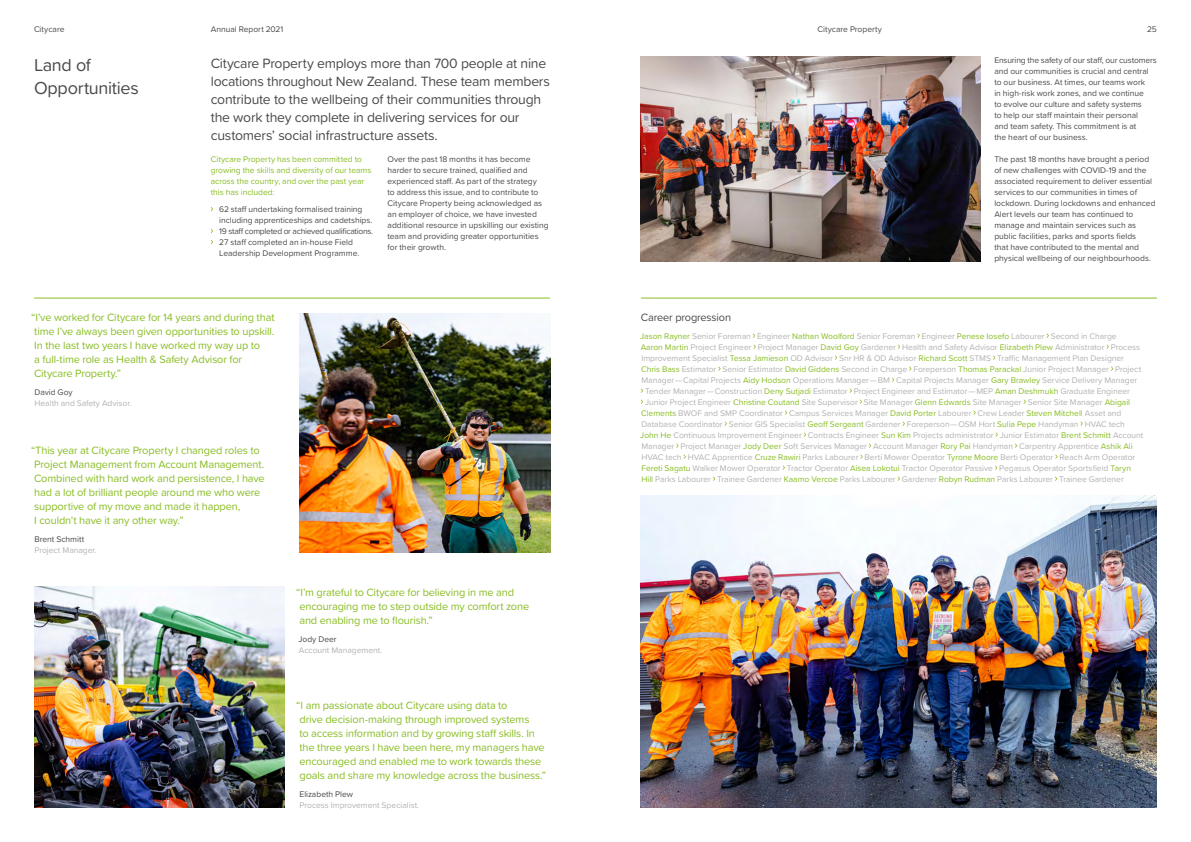
<style>
.page{position:relative;width:1191px;height:842px;background:#fff}
.page>*{position:absolute;margin:0;border:0;box-sizing:border-box;transform-origin:0 0}
.t1{font:18px/23px "Proxima Soft";letter-spacing:-.02em;color:#4a4a49}
.t2{font:14px/18px "Proxima Soft";letter-spacing:-.02em;color:#4a4a49}
.t3{font:11px/14px "Proxima Soft";letter-spacing:-.015em;color:#89bd24}
.t4{font:11px "Proxima Soft";letter-spacing:-.015em;color:#4a4a49}
.t5{font:8.5px "Proxima Soft";color:#b3b2b2}
.t6{font:8.5px/11px "Proxima Soft";color:#4a4a49}
.t7{font:8.5px/11px "Proxima Soft";color:#89bd24}
.s1{color:#89bd24}
</style>
<div class="page">
<img style="left:641px;top:57px;width:339px;height:204px">
<hr style="left:34px;top:298px;width:516px;height:1px;background:#89bd24">
<img style="left:34px;top:587px;width:251px;height:221px">
<img style="left:299px;top:313px;width:251px;height:240px">
<img style="left:641px;top:496px;width:516px;height:312px">
<hr style="left:641px;top:298px;width:515px;height:1px;background:#89bd24">
<p class="t6" style="left:34px;top:23px;width:32px">Citycare</p>
<p class="t6" style="left:211px;top:23px;width:74px">Annual Report 2021</p>
<p class="t6" style="left:817px;top:23px;width:66px">Citycare Property</p>
<p class="t6" style="left:1147px;top:23px;width:11px">25</p>
<h1 class="t1" style="left:34px;top:53px;width:106px">Land of<br>Opportunities</h1>
<p class="t2" style="left:211px;top:53px;width:341px">Citycare Property employs more than 700 people at nine locations throughout New Zealand. These team members contribute to the wellbeing of their communities through the work they complete in delivering services for our customers’ social infrastructure assets.</p>
<p class="t7" style="left:211px;top:154px;width:162px">Citycare Property has been committed to growing the skills and diversity of our teams across the country, and over the past year this has included:</p>
<p class="t6" style="left:219px;top:203px;width:155px">62 staff undertaking formalised training including apprenticeships and cadetships.<br>19 staff completed or achieved qualifications.<br>27 staff completed an in-house Field Leadership Development Programme.</p>
<p class="t6" style="left:387px;top:154px;width:163px">Over the past 18 months it has become harder to secure trained, qualified and experienced staff. As part of the strategy<br>to address this issue, and to contribute to Citycare Property being acknowledged as an employer of choice, we have invested additional resource in upskilling our existing team and providing greater opportunities for their growth.</p>
<p class="t3" style="left:31px;top:309px;width:245px">“I’ve worked for Citycare for 14 years and during that time I’ve always been given opportunities to upskill.<br>In the last two years I have worked my way up to<br>a full-time role as Health &amp; Safety Advisor for Citycare Property.”</p>
<p class="t6" style="left:34px;top:386px;width:40px">David Goy</p>
<p class="t5" style="left:34px;top:396px;width:99px">Health and Safety Advisor.</p>
<p class="t3" style="left:31px;top:443px;width:235px">“This year at Citycare Property I changed roles to Project Management from Account Management.<br>Combined with hard work and persistence, I have had a lot of brilliant people around me who were supportive of my move and made it happen,<br>I couldn’t have it any other way.”</p>
<p class="t6" style="left:34px;top:533px;width:51px">Brent Schmitt</p>
<p class="t5" style="left:34px;top:544px;width:64px">Project Manager.</p>
<p class="t3" style="left:296px;top:584px;width:234px">“I’m grateful to Citycare for believing in me and encouraging me to step outside my comfort zone and enabling me to flourish.”</p>
<p class="t6" style="left:298px;top:633px;width:40px">Jody Deer</p>
<p class="t5" style="left:299px;top:643px;width:85px">Account Management.</p>
<p class="t3" style="left:296px;top:698px;width:251px">“I am passionate about Citycare using data to<br>drive decision-making through improved systems<br>to access information and by growing staff skills. In the three years I have been here, my managers have encouraged and enabled me to work towards these goals and share my knowledge across the business.”</p>
<p class="t6" style="left:299px;top:788px;width:55px">Elizabeth Plew</p>
<p class="t5" style="left:299px;top:799px;width:121px">Process Improvement Specialist.</p>
<p class="t6" style="left:994px;top:55px;width:164px">Ensuring the safety of our staff, our customers and our communities is crucial and central to our business. At times, our teams work<br>in high-risk work zones, and we continue<br>to evolve our culture and safety systems<br>to help our staff maintain their personal<br>and team safety. This commitment is at<br>the heart of our business.</p>
<p class="t6" style="left:994px;top:154px;width:163px">The past 18 months have brought a period of new challenges with COVID-19 and the associated requirement to deliver essential services to our communities in times of lockdown. During lockdowns and enhanced Alert levels our team has continued to manage and maintain services such as public facilities, parks and sports fields<br>that have contributed to the mental and physical wellbeing of our neighbourhoods.</p>
<p class="t4" style="left:641px;top:309px;width:92px">Career progression</p>
<p class="t5" style="left:640px;top:329px;width:478px"><span class="s1">Jason Rayner</span> Senior Foreman Engineer <span class="s1">Nathan Woolford</span> Senior Foreman Engineer <span class="s1">Penese Iosefo</span> Labourer Second in Charge</p>
<p class="t5" style="left:640px;top:340px;width:501px"><span class="s1">Aaron Martin</span> Project Engineer Project Manager <span class="s1">David Goy</span> Gardener Health and Safety Advisor <span class="s1">Elizabeth Plew</span> Administrator Process</p>
<p class="t5" style="left:641px;top:351px;width:484px">Improvement Specialist <span class="s1">Tessa Jamieson</span> OD Advisor Snr HR &amp; OD Advisor <span class="s1">Richard Scott</span> STMS Traffic Management Plan Designer</p>
<p class="t5" style="left:641px;top:362px;width:501px"><span class="s1">Chris Bass</span> Estimator Senior Estimator <span class="s1">David Giddens</span> Second in Charge Foreperson <span class="s1">Thomas Parackal</span> Junior Project Manager Project</p>
<p class="t5" style="left:641px;top:373px;width:497px">Manager — Capital Projects <span class="s1">Aidy Hodson</span> Operations Manager — BM Capital Projects Manager <span class="s1">Gary Brawley</span> Service Delivery Manager</p>
<p class="t5" style="left:645px;top:384px;width:486px">Tender Manager — Construction <span class="s1">Deny Sutjadi</span> Estimator Project Engineer and Estimator — MEP <span class="s1">Aman Deshmukh</span> Graduate Engineer</p>
<p class="t5" style="left:645px;top:395px;width:486px">Junior Project Engineer <span class="s1">Christine Coutand</span> Site Supervisor Site Manager <span class="s1">Glenn Edwards</span> Site Manager Senior Site Manager <span class="s1">Abigail</span></p>
<p class="t5" style="left:641px;top:406px;width:482px"><span class="s1">Clements</span> BWOF and SMP Coordinator Campus Services Manager <span class="s1">David Porter</span> Labourer Crew Leader <span class="s1">Steven Mitchell</span> Asset and</p>
<p class="t5" style="left:641px;top:417px;width:485px">Database Coordinator Senior GIS Specialist <span class="s1">Geoff Sergeant</span> Gardener Foreperson — OSM Hort <span class="s1">Sulia Pepe</span> Handyman HVAC tech</p>
<p class="t5" style="left:640px;top:428px;width:504px"><span class="s1">John He</span> Continuous Improvement Engineer Contracts Engineer <span class="s1">Sun Kim</span> Projects administrator Junior Estimator <span class="s1">Brent Schmitt</span> Account</p>
<p class="t5" style="left:641px;top:439px;width:493px">Manager Project Manager <span class="s1">Jody Deer</span> Soft Services Manager Account Manager <span class="s1">Rory Pai</span> Handyman Carpentry Apprentice <span class="s1">Ashik Ali</span></p>
<p class="t5" style="left:641px;top:450px;width:495px">HVAC tech HVAC Apprentice <span class="s1">Cruze Rawiri</span> Parks Labourer Berti Mower Operator <span class="s1">Tyrone Moore</span> Berti Operator Reach Arm Operator</p>
<p class="t5" style="left:641px;top:461px;width:491px"><span class="s1">Fereti Sagatu</span> Walker Mower Operator Tractor Operator <span class="s1">Aisea Lokotui</span> Tractor Operator Passive Pegasus Operator Sportsfield <span class="s1">Taryn</span></p>
<p class="t5" style="left:641px;top:472px;width:484px"><span class="s1">Hill</span> Parks Labourer Trainee Gardener <span class="s1">Kaamo Vercoe</span> Parks Labourer Gardener <span class="s1">Robyn Rudman</span> Parks Labourer Trainee Gardener</p>
</div>
